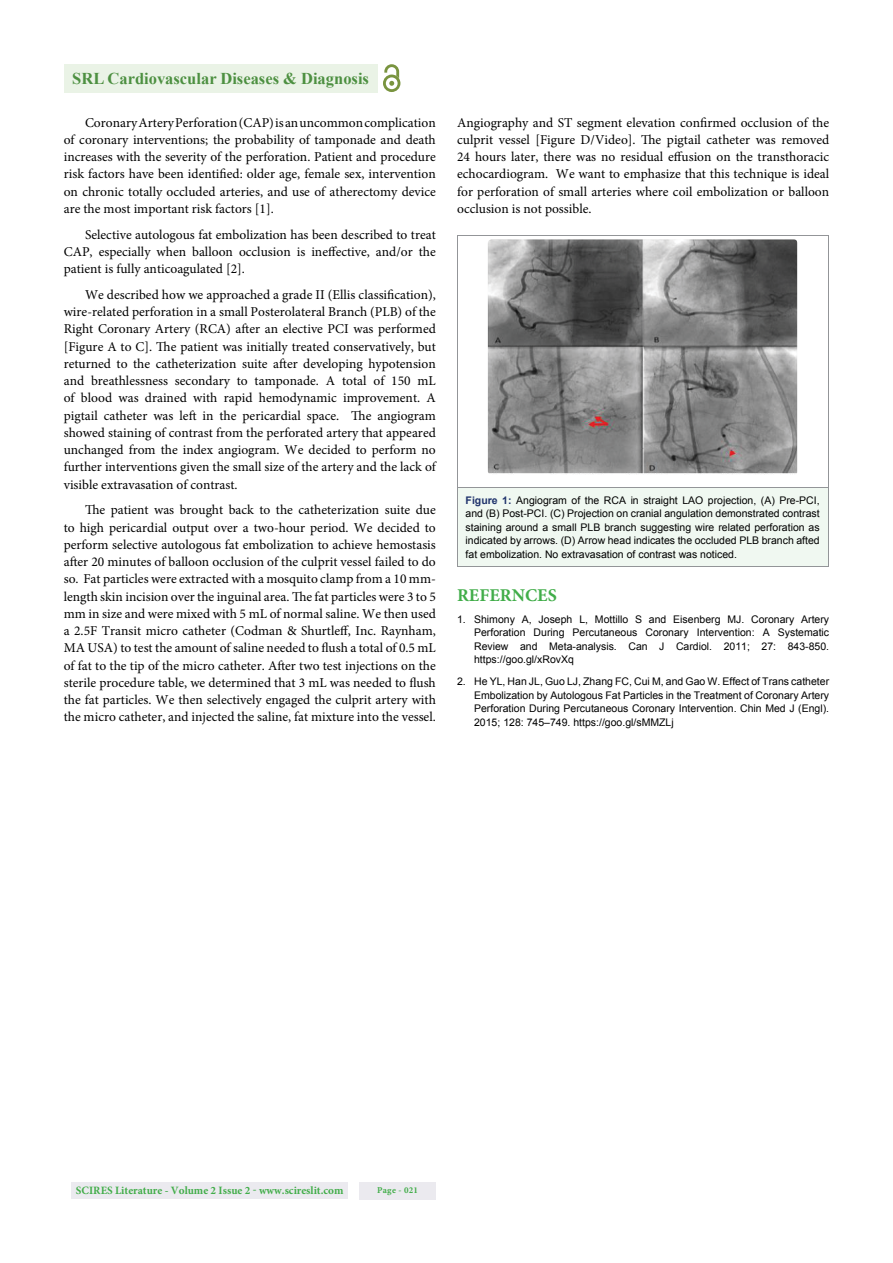
<style>
.page{position:relative;width:893px;height:1263px;background:#fff}
.page>*{position:absolute;margin:0;border:0;box-sizing:border-box;transform-origin:0 0}
.t1{font:700 18px "Minion Pro";color:#41ad49}
.t2{font:700 16.5px "Times New Roman";color:#4d9041}
.t3{font:13.5px/17.2px "Minion Pro";color:#000;text-align:justify}
.t4{font:700 11.25px "Minion Pro";color:#41ad49}
.t5{font:10.5px/13.5px "Arial";color:#000;text-align:justify}
.t6{font:700 9px "Minion Pro";letter-spacing:.03em;color:#41ad49}
.s1{font-weight:700;color:#20336c}
</style>
<div class="page">
<div style="left:64px;top:64px;width:313px;height:28px;background:#eaf3e6"></div>
<img style="left:384px;top:64px;width:15px;height:11px">
<img style="left:383px;top:75px;width:17px;height:17px">
<svg style="left:389px;top:81px;width:5px;height:5px"></svg>
<div style="left:72px;top:1182px;width:276px;height:17px;background:#ebeaef"></div>
<div style="left:359px;top:1182px;width:77px;height:17px;background:#ebeaef"></div>
<div style="left:457px;top:488px;width:371px;height:78px;background:#f0f8f1"></div>
<img style="left:488px;top:239px;width:309px;height:236px;border-radius:4px">
<p class="t2" style="left:72px;top:69px;width:298px">SRL Cardiovascular Diseases &amp; Diagnosis</p>
<p class="t3" style="left:64px;top:115px;width:374px;text-indent:21px">Coronary Artery Perforation (CAP) is an uncommon complication of coronary interventions; the probability of tamponade and death increases with the severity of the perforation. Patient and procedure risk factors have been identified: older age, female sex, intervention on chronic totally occluded arteries, and use of atherectomy device are the most important risk factors [1].</p>
<p class="t3" style="left:64px;top:227px;width:374px;text-indent:21px">Selective autologous fat embolization has been described to treat CAP, especially when balloon occlusion is ineffective, and/or the patient is fully anticoagulated [2].</p>
<p class="t3" style="left:64px;top:287px;width:374px;text-indent:21px">We described how we approached a grade II (Ellis classification), wire-related perforation in a small Posterolateral Branch (PLB) of the Right Coronary Artery (RCA) after an elective PCI was performed [Figure A to C]. The patient was initially treated conservatively, but returned to the catheterization suite after developing hypotension and breathlessness secondary to tamponade. A total of 150 mL of blood was drained with rapid hemodynamic improvement. A pigtail catheter was left in the pericardial space. The angiogram showed staining of contrast from the perforated artery that appeared unchanged from the index angiogram. We decided to perform no further interventions given the small size of the artery and the lack of visible extravasation of contrast.</p>
<p class="t3" style="left:64px;top:503px;width:374px;text-indent:21px">The patient was brought back to the catheterization suite due to high pericardial output over a two-hour period. We decided to perform selective autologous fat embolization to achieve hemostasis after 20 minutes of balloon occlusion of the culprit vessel failed to do so. Fat particles were extracted with a mosquito clamp from a 10 mm&shy;length skin incision over the inguinal area. The fat particles were 3 to 5 mm in size and were mixed with 5 mL of normal saline. We then used a 2.5F Transit micro catheter (Codman &amp; Shurtleff, Inc. Raynham, MA USA) to test the amount of saline needed to flush a total of 0.5 mL of fat to the tip of the micro catheter. After two test injections on the sterile procedure table, we determined that 3 mL was needed to flush the fat particles. We then selectively engaged the culprit artery with the micro catheter, and injected the saline, fat mixture into the vessel.</p>
<p class="t3" style="left:457px;top:115px;width:374px">Angiography and ST segment elevation confirmed occlusion of the culprit vessel [Figure D/Video]. The pigtail catheter was removed 24 hours later, there was no residual effusion on the transthoracic echocardiogram. We want to emphasize that this technique is ideal for perforation of small arteries where coil embolization or balloon occlusion is not possible.</p>
<p class="t5" style="left:466px;top:493px;width:356px"><span class="s1">Figure 1:</span> Angiogram of the RCA in straight LAO projection, (A) Pre-PCI, and (B) Post-PCI. (C) Projection on cranial angulation demonstrated contrast staining around a small PLB branch suggesting wire related perforation as indicated by arrows. (D) Arrow head indicates the occluded PLB branch afted fat embolization. No extravasation of contrast was noticed.</p>
<h1 class="t1" style="left:457px;top:588px;width:101px">REFERNCES</h1>
<p class="t5" style="left:474px;top:612px;width:357px;text-indent:-17px">1. Shimony A, Joseph L, Mottillo S and Eisenberg MJ. Coronary Artery Perforation During Percutaneous Coronary Intervention: A Systematic Review and Meta-analysis. Can J Cardiol. 2011; 27: 843-850. https://goo.gl/xRovXq</p>
<p class="t5" style="left:474px;top:675px;width:357px;text-indent:-17px">2. He YL, Han JL, Guo LJ, Zhang FC, Cui M, and Gao W. Effect of Trans catheter Embolization by Autologous Fat Particles in the Treatment of Coronary Artery Perforation During Percutaneous Coronary Intervention. Chin Med J (Engl).<br>2015; 128: 745–749. https://goo.gl/sMMZLj</p>
<p class="t4" style="left:76px;top:1186px;width:269px">SCIRES Literature - Volume 2 Issue 2 - www.scireslit.com</p>
<p class="t6" style="left:377px;top:1186px;width:42px">Page - 021</p>
</div>
